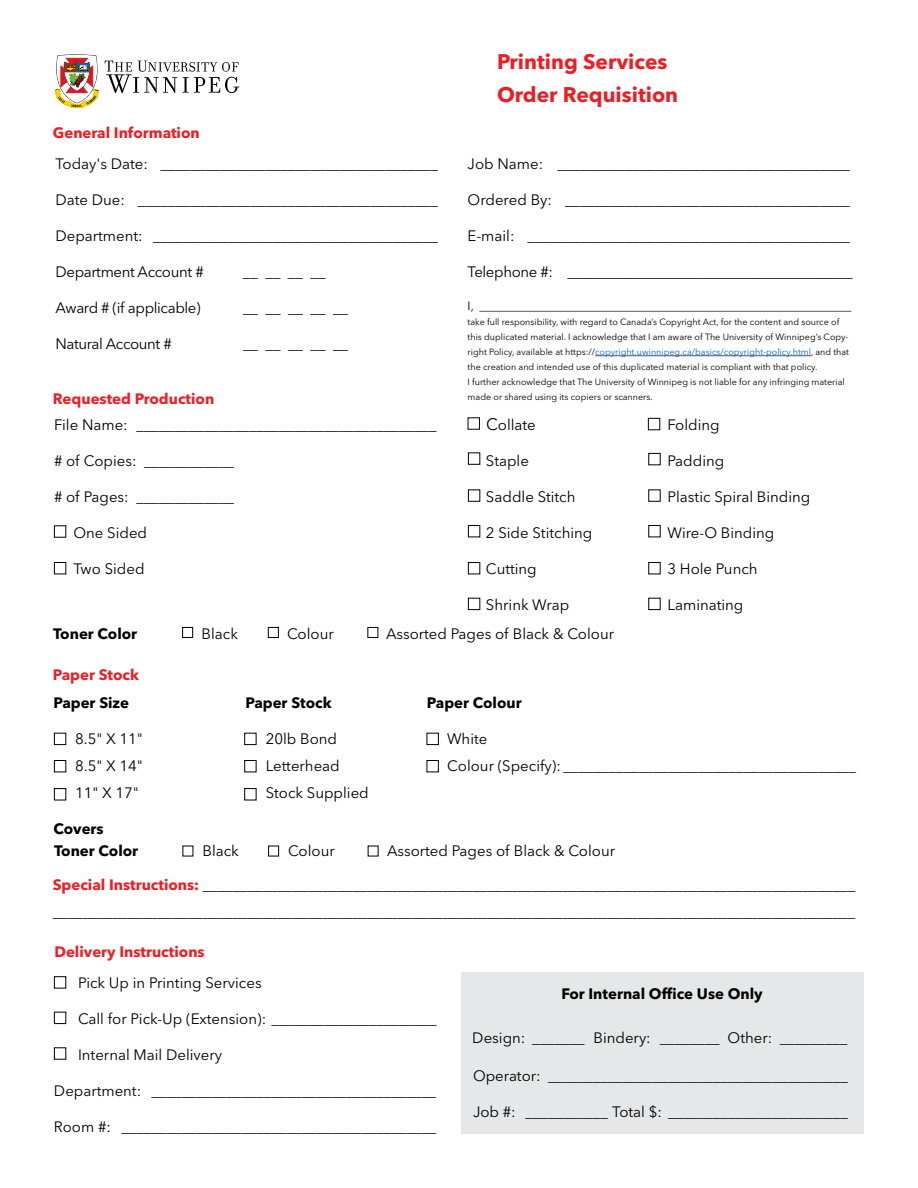
<style>
.page{position:relative;width:918px;height:1188px;background:#fff}
.page>*{position:absolute;margin:0;border:0;box-sizing:border-box;transform-origin:0 0}
.t1{font:700 21px/33px "Avenir Next LT Pro";color:#ed1d24}
.t2{font:15px/27px "Avenir Next LT Pro";color:#000}
.t3{font:15px "Avenir Next LT Pro";letter-spacing:-.025em;color:#000}
.t4{font:700 15px "Avenir Next LT Pro";color:#000}
.t5{font:700 15px "Avenir Next LT Pro";color:#ed1d24}
.t6{font:12px "Avenir Next LT Pro";color:#000}
.t7{font:9px/15px "Avenir Next LT Pro";color:#000}
.s1{color:#215e9e}
.s2{font-size:16.5px}
.s3{font-weight:700;color:#ed1d24}
</style>
<div class="page">
<hr style="left:595px;top:355px;width:216px;height:1px;background:#215e9e">
<div style="left:461px;top:973px;width:403px;height:161px;background:#e6e7e8"></div>
<svg style="left:55px;top:54px;width:44px;height:54px"></svg>
<svg style="left:105px;top:61px;width:134px;height:32px"></svg>
<div style="left:54px;top:525px;width:12px;height:13px;border:1px solid #000"></div>
<div style="left:54px;top:562px;width:12px;height:12px;border:1px solid #000"></div>
<div style="left:468px;top:452px;width:12px;height:13px;border:1px solid #000"></div>
<div style="left:468px;top:489px;width:12px;height:13px;border:1px solid #000"></div>
<div style="left:468px;top:525px;width:12px;height:12px;border:1px solid #000"></div>
<div style="left:468px;top:562px;width:12px;height:12px;border:1px solid #000"></div>
<div style="left:468px;top:598px;width:12px;height:12px;border:1px solid #000"></div>
<div style="left:648px;top:418px;width:12px;height:12px;border:1px solid #000"></div>
<div style="left:648px;top:453px;width:13px;height:12px;border:1px solid #000"></div>
<div style="left:648px;top:525px;width:13px;height:12px;border:1px solid #000"></div>
<div style="left:648px;top:562px;width:13px;height:12px;border:1px solid #000"></div>
<div style="left:648px;top:598px;width:13px;height:12px;border:1px solid #000"></div>
<div style="left:182px;top:627px;width:11px;height:11px;border:1px solid #000"></div>
<div style="left:268px;top:627px;width:11px;height:11px;border:1px solid #000"></div>
<div style="left:367px;top:627px;width:11px;height:11px;border:1px solid #000"></div>
<div style="left:54px;top:733px;width:12px;height:12px;border:1px solid #000"></div>
<div style="left:54px;top:760px;width:12px;height:12px;border:1px solid #000"></div>
<div style="left:54px;top:788px;width:12px;height:12px;border:1px solid #000"></div>
<div style="left:244px;top:733px;width:12px;height:12px;border:1px solid #000"></div>
<div style="left:244px;top:760px;width:12px;height:12px;border:1px solid #000"></div>
<div style="left:244px;top:788px;width:12px;height:12px;border:1px solid #000"></div>
<div style="left:427px;top:733px;width:12px;height:12px;border:1px solid #000"></div>
<div style="left:427px;top:760px;width:12px;height:12px;border:1px solid #000"></div>
<div style="left:54px;top:976px;width:12px;height:13px;border:1px solid #000"></div>
<div style="left:54px;top:1012px;width:12px;height:12px;border:1px solid #000"></div>
<div style="left:54px;top:1047px;width:12px;height:13px;border:1px solid #000"></div>
<div style="left:268px;top:846px;width:11px;height:10px;border:1px solid #000"></div>
<p class="t5" style="left:53px;top:123px;width:148px">General Information</p>
<p class="t2" style="left:55px;top:150px;width:384px">Today's Date: _____________________________________</p>
<p class="t2" style="left:55px;top:186px;width:384px">Date Due: ________________________________________</p>
<p class="t2" style="left:56px;top:222px;width:384px">Department: ______________________________________</p>
<p class="t3" style="left:56px;top:262px;width:150px">Department Account #</p>
<p class="t2" style="left:243px;top:258px;width:84px">__ __ __ __</p>
<p class="t3" style="left:56px;top:298px;width:147px">Award # (if applicable)</p>
<p class="t2" style="left:243px;top:294px;width:106px">__ __ __ __ __</p>
<p class="t3" style="left:56px;top:334px;width:118px">Natural Account #</p>
<p class="t2" style="left:243px;top:330px;width:107px">__ __ __ __ __</p>
<p class="t5" style="left:53px;top:390px;width:163px">Requested Production</p>
<p class="t2" style="left:54px;top:412px;width:384px">File Name: ________________________________________</p>
<p class="t2" style="left:54px;top:448px;width:181px"># of Copies: ____________</p>
<p class="t2" style="left:54px;top:484px;width:181px"># of Pages: _____________</p>
<p class="t2" style="left:74px;top:520px;width:75px">One Sided</p>
<p class="t2" style="left:74px;top:556px;width:73px">Two Sided</p>
<h1 class="t1" style="left:497px;top:45px;width:183px">Printing Services<br>Order Requisition</h1>
<p class="t2" style="left:468px;top:150px;width:384px">Job Name: _______________________________________</p>
<p class="t2" style="left:468px;top:186px;width:384px">Ordered By: ______________________________________</p>
<p class="t2" style="left:468px;top:222px;width:384px">E-mail: ___________________________________________</p>
<p class="t3" style="left:468px;top:263px;width:387px">Telephone #: ________________________________________</p>
<p class="t6" style="left:468px;top:298px;width:385px">I, ______________________________________________________________</p>
<p class="t7" style="left:468px;top:314px;width:383px">take full responsibility, with regard to Canada’s Copyright Act, for the content and source of this duplicated material. I acknowledge that I am aware of The University of Winnipeg’s Copy&shy;right Policy, available at https://<span class="s1">copyright.uwinnipeg.ca/basics/copyright-policy.html</span>, and that the creation and intended use of this duplicated material is compliant with that policy.<br>I further acknowledge that The University of Winnipeg is not liable for any infringing material made or shared using its copiers or scanners.</p>
<p class="t2" style="left:486px;top:411px;width:51px"><span class="s2">C</span>ollate</p>
<p class="t2" style="left:667px;top:411px;width:54px">Folding</p>
<p class="t2" style="left:486px;top:447px;width:45px">Staple</p>
<p class="t2" style="left:667px;top:447px;width:58px">Padding</p>
<p class="t2" style="left:486px;top:483px;width:91px">Saddle Stitch</p>
<p class="t2" style="left:667px;top:483px;width:144px">Plastic Spiral Binding</p>
<p class="t2" style="left:486px;top:519px;width:108px">2 Side Stitching</p>
<p class="t2" style="left:667px;top:519px;width:108px">Wire-O Binding</p>
<p class="t2" style="left:486px;top:555px;width:52px">Cutting</p>
<p class="t2" style="left:667px;top:555px;width:92px">3 Hole Punch</p>
<p class="t2" style="left:486px;top:591px;width:85px">Shrink Wrap</p>
<p class="t2" style="left:667px;top:591px;width:77px">Laminating</p>
<p class="t4" style="left:53px;top:624px;width:86px">Toner Color</p>
<p class="t2" style="left:202px;top:620px;width:38px">Black</p>
<p class="t2" style="left:287px;top:620px;width:48px">Colour</p>
<p class="t2" style="left:386px;top:620px;width:230px">Assorted Pages of Black &amp; Colour</p>
<p class="t5" style="left:53px;top:665px;width:88px">Paper Stock</p>
<p class="t4" style="left:53px;top:693px;width:77px">Paper Size</p>
<p class="t4" style="left:245px;top:693px;width:88px">Paper Stock</p>
<p class="t4" style="left:427px;top:693px;width:96px">Paper Colour</p>
<p class="t2" style="left:75px;top:725px;width:69px">8.5" X 11"</p>
<p class="t2" style="left:266px;top:725px;width:73px">20lb Bond</p>
<p class="t2" style="left:447px;top:725px;width:42px">White</p>
<p class="t2" style="left:75px;top:752px;width:69px">8.5" X 14"</p>
<p class="t2" style="left:266px;top:752px;width:76px">Letterhead</p>
<p class="t2" style="left:447px;top:752px;width:410px">Colour (Specify): _______________________________________</p>
<p class="t2" style="left:75px;top:779px;width:65px">11" X 17"</p>
<p class="t2" style="left:266px;top:779px;width:105px">Stock Supplied</p>
<p class="t4" style="left:53px;top:819px;width:52px">Covers</p>
<p class="t4" style="left:54px;top:842px;width:86px">Toner Color</p>
<p class="t2" style="left:202px;top:838px;width:38px">Black</p>
<p class="t2" style="left:288px;top:838px;width:48px">Colour</p>
<p class="t2" style="left:387px;top:838px;width:230px">Assorted Pages of Black &amp; Colour</p>
<p class="t2" style="left:53px;top:872px;width:804px"><span class="s3">Special Instructions:</span> _______________________________________________________________________________________ ___________________________________________________________________________________________________________</p>
<p class="t5" style="left:54px;top:943px;width:152px">Delivery Instructions</p>
<p class="t2" style="left:78px;top:969px;width:185px">Pick Up in Printing Services</p>
<p class="t2" style="left:78px;top:1005px;width:360px">Call for Pick-Up (Extension): ______________________</p>
<p class="t2" style="left:78px;top:1041px;width:146px">Internal Mail Delivery</p>
<p class="t2" style="left:54px;top:1077px;width:384px">Department: ______________________________________</p>
<p class="t2" style="left:54px;top:1113px;width:384px">Room #: __________________________________________</p>
<p class="t4" style="left:561px;top:984px;width:203px">For Internal Office Use Only</p>
<p class="t2" style="left:472px;top:1025px;width:376px">Design: _______ Bindery: ________ Other: _________</p>
<p class="t2" style="left:473px;top:1062px;width:376px">Operator: ________________________________________</p>
<p class="t2" style="left:473px;top:1098px;width:376px">Job #: ___________ Total $: ________________________</p>
</div>
